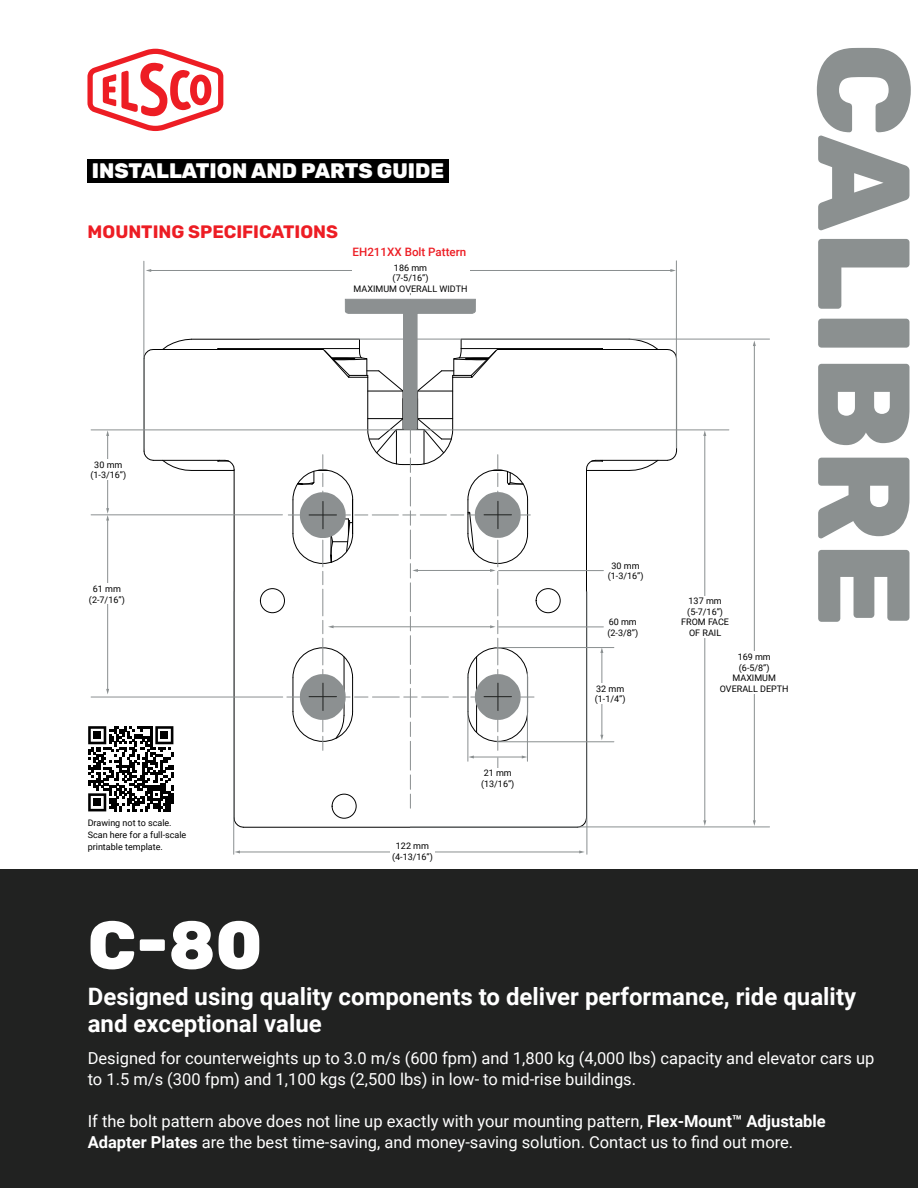
<style>
.page{position:relative;width:918px;height:1188px;background:#fff}
.page>*{position:absolute;margin:0;border:0;box-sizing:border-box;transform-origin:0 0}
.t1{font:800 130.5px "Rubik";color:#8b9090}
.t2{font:800 67.5px "Rubik";color:#fff}
.t3{font:700 24px/27px "Roboto";color:#fff}
.t4{font:800 21px "Rubik";color:#fff}
.t5{font:700 18px "Rubik";color:#ed1d24}
.t6{font:16.5px/21px "Roboto";color:#fff}
.t7{font:500 11.55px "Roboto";color:#ed1d24}
.t8{font:9px/10.5px "Roboto";color:#000;text-align:center}
.s1{font-weight:700}
</style>
<div class="page">
<svg style="left:87px;top:49px;width:136px;height:82px"></svg>
<svg style="left:234px;top:818px;width:10px;height:10px"></svg>
<svg style="left:576px;top:818px;width:11px;height:9px"></svg>
<hr style="left:234px;top:470px;width:1px;height:348px;background:#000">
<hr style="left:243px;top:827px;width:334px;height:1px;background:#000">
<hr style="left:586px;top:470px;width:1px;height:348px;background:#000">
<div style="left:332px;top:794px;width:25px;height:25px;border:1px solid #000;border-radius:50%"></div>
<hr style="left:239px;top:852px;width:341px;height:1px;background:#8a8f90">
<svg style="left:234px;top:850px;width:6px;height:3px"></svg>
<svg style="left:579px;top:850px;width:6px;height:3px"></svg>
<hr style="left:233px;top:592px;width:1px;height:262px;background:#8a8f90">
<hr style="left:587px;top:592px;width:1px;height:262px;background:#8a8f90">
<hr style="left:91px;top:430px;width:638px;height:1px;background:#8a8f90">
<hr style="left:705px;top:435px;width:1px;height:386px;background:#8a8f90">
<svg style="left:703px;top:430px;width:3px;height:6px"></svg>
<svg style="left:703px;top:820px;width:3px;height:6px"></svg>
<hr style="left:754px;top:345px;width:1px;height:476px;background:#8a8f90">
<svg style="left:753px;top:820px;width:3px;height:6px"></svg>
<hr style="left:260px;top:339px;width:510px;height:1px;background:#8a8f90">
<hr style="left:410px;top:827px;width:360px;height:1px;background:#8a8f90">
<hr style="left:150px;top:270px;width:521px;height:1px;background:#8a8f90">
<svg style="left:670px;top:269px;width:6px;height:3px"></svg>
<hr style="left:676px;top:261px;width:1px;height:187px;background:#8a8f90">
<hr style="left:144px;top:261px;width:1px;height:187px;background:#8a8f90">
<div style="left:0;top:870px;width:918px;height:318px;background:#212221"></div>
<svg style="left:88px;top:281px;width:590px;height:530px"></svg>
<div style="left:87px;top:159px;width:361px;height:24px;background:#000"></div>
<div style="left:352px;top:263px;width:118px;height:30px;background:#fff"></div>
<div style="left:86px;top:460px;width:45px;height:20px;background:#fff"></div>
<div style="left:605px;top:560px;width:41px;height:21px;background:#fff"></div>
<div style="left:605px;top:617px;width:35px;height:20px;background:#fff"></div>
<div style="left:85px;top:584px;width:44px;height:20px;background:#fff"></div>
<div style="left:478px;top:768px;width:40px;height:20px;background:#fff"></div>
<div style="left:390px;top:841px;width:45px;height:20px;background:#fff"></div>
<div style="left:590px;top:683px;width:40px;height:21px;background:#fff"></div>
<div style="left:679px;top:596px;width:52px;height:41px;background:#fff"></div>
<div style="left:716px;top:651px;width:76px;height:42px;background:#fff"></div>
<p class="t4" style="left:92px;top:159px;width:354px">INSTALLATION AND PARTS GUIDE</p>
<p class="t5" style="left:88px;top:222px;width:252px">MOUNTING SPECIFICATIONS</p>
<p class="t7" style="left:353px;top:243px;width:115px">EH211XX Bolt Pattern</p>
<p class="t8" style="left:354px;top:262px;width:115px">186 mm<br>(7-5/16”)<br>MAXIMUM OVERALL WIDTH</p>
<p class="t8" style="left:90px;top:459px;width:37px">30 mm (1-3/16”)</p>
<p class="t8" style="left:89px;top:583px;width:37px">61 mm (2-7/16”)</p>
<p class="t8" style="left:88px;top:817px;width:100px;line-height:12px;text-align:left">Drawing not to scale.<br>Scan here for a full-scale printable template.</p>
<p class="t8" style="left:392px;top:841px;width:42px">122 mm (4-13/16”)</p>
<p class="t8" style="left:481px;top:767px;width:35px;text-align:left">21 mm (13/16”)</p>
<p class="t8" style="left:608px;top:560px;width:37px">30 mm (1-3/16”)</p>
<p class="t8" style="left:607px;top:617px;width:32px;text-align:left">60 mm (2-3/8”)</p>
<p class="t8" style="left:595px;top:683px;width:32px;text-align:left">32 mm (1-1/4”)</p>
<p class="t8" style="left:681px;top:595px;width:49px">137 mm (5-7/16”)<br>FROM FACE<br>OF RAIL</p>
<p class="t8" style="left:720px;top:651px;width:70px">169 mm<br>(6-5/8”)<br>MAXIMUM<br>OVERALL DEPTH</p>
<h1 class="t1" style="left:936px;top:43px;width:586px;rotate:90deg">CALIBRE</h1>
<h2 class="t2" style="left:88px;top:908px;width:176px">C-80</h2>
<h3 class="t3" style="left:88px;top:982px;width:770px">Designed using quality components to deliver performance, ride quality and exceptional value</h3>
<p class="t6" style="left:88px;top:1047px;width:788px">Designed for counterweights up to 3.0 m/s (600 fpm) and 1,800 kg (4,000 lbs) capacity and elevator cars up to 1.5 m/s (300 fpm) and 1,100 kgs (2,500 lbs) in low- to mid-rise buildings.</p>
<p class="t6" style="left:88px;top:1110px;width:740px">If the bolt pattern above does not line up exactly with your mounting pattern, <span class="s1">Flex-Mount™ Adjustable<br>Adapter Plates</span> are the best time-saving, and money-saving solution. Contact us to find out more.</p>
</div>
